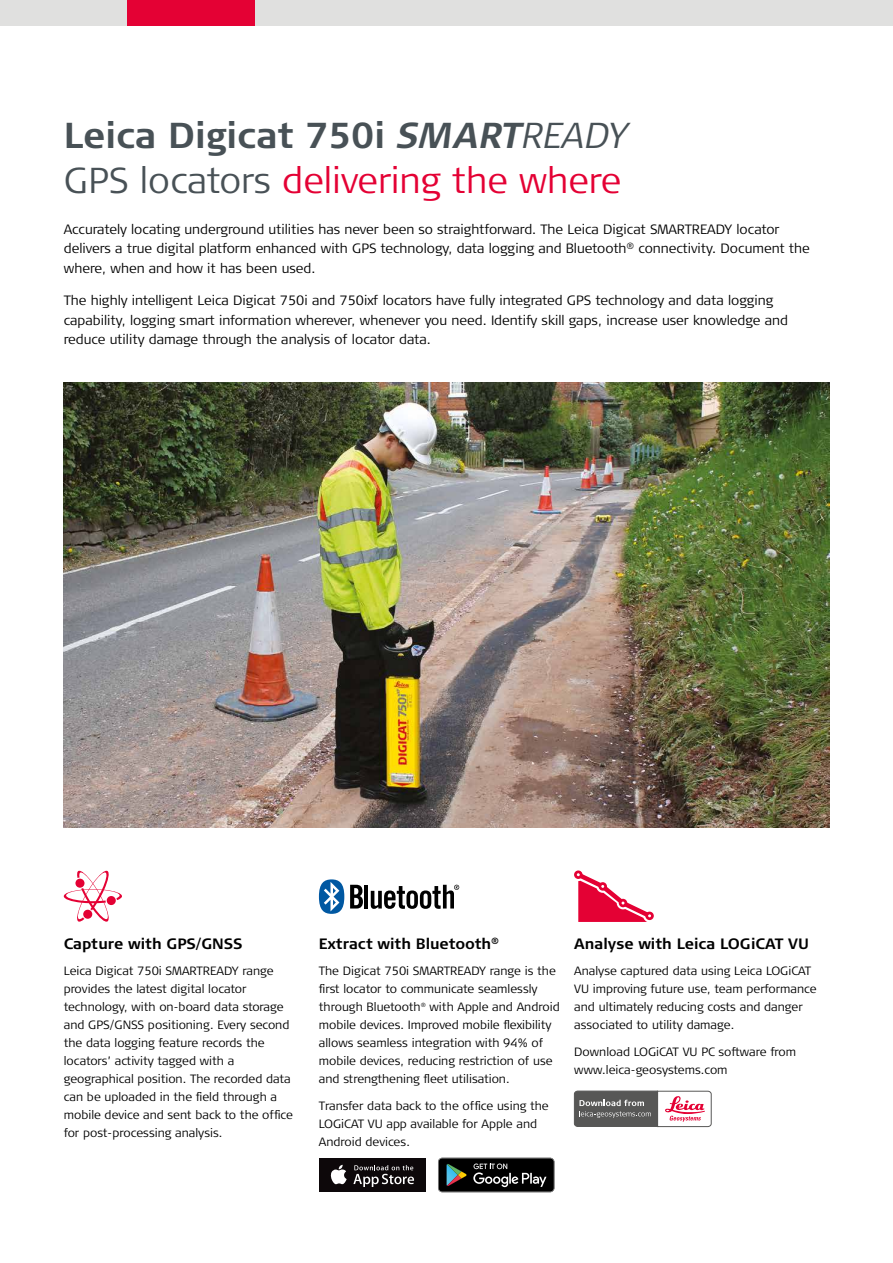
<style>
.page{position:relative;width:893px;height:1263px;background:#fff}
.page>*{position:absolute;margin:0;border:0;box-sizing:border-box;transform-origin:0 0}
.t1{font:300 36px/45px "Signa Column";color:#e40134}
.t2{font:700 15px "Signa Column";color:#000}
.t3{font:300 13.5px/19.5px "Signa Column";color:#000}
.t4{font:300 12px/18px "Signa Column";color:#000}
.s1{font-weight:700;color:#485156}
.s2{font-family:"Signa Pro";font-weight:700;font-style:italic;color:#485156}
.s3{font-family:"Signa Pro";font-style:italic;color:#485156}
.s4{color:#485156}
</style>
<div class="page">
<div style="left:0;top:0;width:893px;height:26px;background:#e0e0df"></div>
<div style="left:128px;top:0;width:127px;height:26px;background:#e40134"></div>
<img style="left:64px;top:383px;width:765px;height:445px">
<svg style="left:64px;top:870px;width:58px;height:52px"></svg>
<div style="left:83px;top:910px;width:9px;height:9px;background:#e40134;border-radius:50%"></div>
<svg style="left:350px;top:885px;width:13px;height:23px"></svg>
<hr style="left:365px;top:885px;width:3px;height:23px;background:#000">
<svg style="left:319px;top:879px;width:25px;height:35px"></svg>
<svg style="left:371px;top:885px;width:88px;height:24px"></svg>
<div style="left:319px;top:1158px;width:106px;height:34px;background:#0d080a"></div>
<svg style="left:330px;top:1165px;width:17px;height:19px"></svg>
<svg style="left:353px;top:1165px;width:61px;height:22px"></svg>
<svg style="left:438px;top:1158px;width:116px;height:34px;background:#262827"></svg>
<svg style="left:574px;top:1090px;width:138px;height:37px"></svg>
<svg style="left:574px;top:870px;width:80px;height:52px"></svg>
<h1 class="t1" style="left:64px;top:114px;width:565px"><span class="s1">Leica Digicat 750i</span> <span class="s2">SMART</span><span class="s3">READY<br></span><span class="s4">GPS locators</span> delivering the where</h1>
<p class="t3" style="left:64px;top:220px;width:748px">Accurately locating underground utilities has never been so straightforward. The Leica Digicat SMARTREADY locator delivers a true digital platform enhanced with GPS technology, data logging and Bluetooth<sup>®</sup> connectivity. Document the where, when and how it has been used.</p>
<p class="t3" style="left:64px;top:291px;width:726px">The highly intelligent Leica Digicat 750i and 750ixf locators have fully integrated GPS technology and data logging capability, logging smart information wherever, whenever you need. Identify skill gaps, increase user knowledge and reduce utility damage through the analysis of locator data.</p>
<p class="t2" style="left:64px;top:934px;width:180px">Capture with GPS/GNSS</p>
<p class="t4" style="left:64px;top:962px;width:231px">Leica Digicat 750i SMARTREADY range provides the latest digital locator technology, with on-board data storage and GPS/GNSS positioning. Every second the data logging feature records the locators’ activity tagged with a geographical position. The recorded data can be uploaded in the field through a mobile device and sent back to the office for post-processing analysis.</p>
<p class="t2" style="left:319px;top:934px;width:182px">Extract with Bluetooth<sup>®</sup></p>
<p class="t4" style="left:319px;top:962px;width:242px">The Digicat 750i SMARTREADY range is the first locator to communicate seamlessly through Bluetooth<sup>®</sup> with Apple and Android mobile devices. Improved mobile flexibility allows seamless integration with 94% of mobile devices, reducing restriction of use and strengthening fleet utilisation.</p>
<p class="t4" style="left:319px;top:1097px;width:231px">Transfer data back to the office using the<br>LOGiCAT VU app available for Apple and<br>Android devices.</p>
<p class="t2" style="left:574px;top:934px;width:236px">Analyse with Leica LOGiCAT VU</p>
<p class="t4" style="left:574px;top:962px;width:244px">Analyse captured data using Leica LOGiCAT VU improving future use, team performance and ultimately reducing costs and danger associated to utility damage.</p>
<p class="t4" style="left:574px;top:1043px;width:223px">Download LOGiCAT VU PC software from www.leica-geosystems.com</p>
</div>
